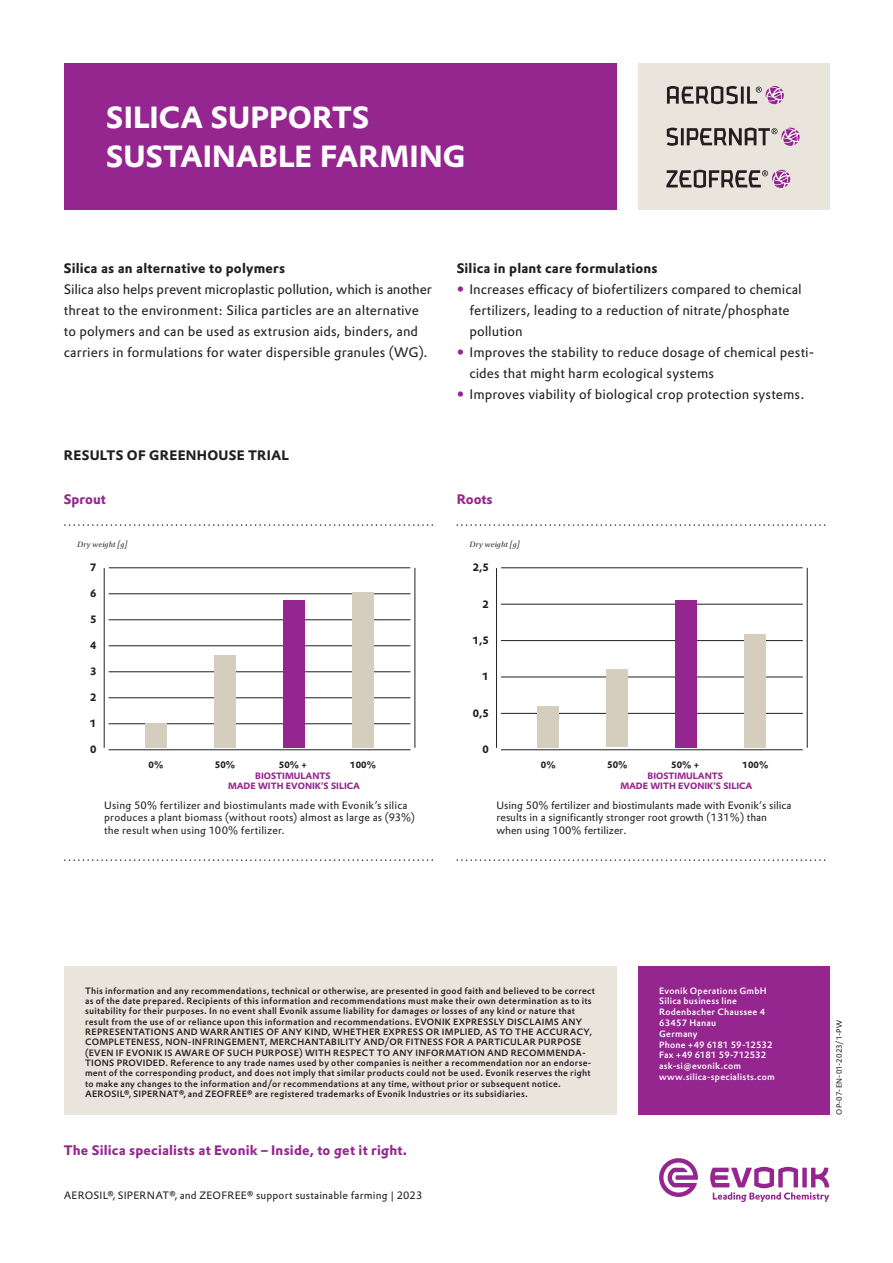
<style>
.page{position:relative;width:893px;height:1263px;background:#fff}
.page>*{position:absolute;margin:0;border:0;box-sizing:border-box;transform-origin:0 0}
.t1{font:700 30px/39px "Evonik Prokyon";color:#fff}
.t2{font:13.5px/21px "Evonik Prokyon";letter-spacing:.005em;color:#231f20}
.t3{font:700 13.5px "Evonik Prokyon";letter-spacing:.015em;color:#231f20}
.t4{font:700 13.5px "Evonik Prokyon";letter-spacing:.015em;color:#95268f}
.t5{font:10.5px/12.6px "Evonik Prokyon";letter-spacing:.015em;color:#231f20}
.t6{font:700 10.5px "Evonik Prokyon";color:#231f20}
.t7{font:700 9.3px "Evonik Prokyon";color:#231f20}
.t8{font:500 9px/10.4px "Evonik Prokyon";letter-spacing:.025em;color:#231f20}
.t9{font:500 9px/10.8px "Evonik Prokyon";letter-spacing:.025em;color:#fff}
.t10{font:700 9px/10.8px "Evonik Prokyon";color:#95268f;text-align:center}
.t11{font:700 9px "Evonik Prokyon";color:#231f20}
.t12{font:italic 7.5px "Evonik Antares";color:#231f20}
.t13{font:7.5px "Evonik Prokyon";letter-spacing:.02em;color:#231f20}
</style>
<div class="page">
<div style="left:64px;top:64px;width:553px;height:146px;background:#95268f"></div>
<svg style="left:710px;top:1167px;width:119px;height:35px"></svg>
<svg style="left:659px;top:1158px;width:39px;height:39px"></svg>
<div style="left:638px;top:64px;width:191px;height:146px;background:#e9e5dd"></div>
<div style="left:64px;top:966px;width:553px;height:149px;background:#e9e5dd"></div>
<div style="left:638px;top:966px;width:191px;height:149px;background:#95268f"></div>
<svg style="left:65px;top:859px;width:368px;height:2px"></svg>
<svg style="left:65px;top:524px;width:368px;height:2px"></svg>
<hr style="left:109px;top:567px;width:301px;height:1px;background:#231f20">
<hr style="left:109px;top:619px;width:301px;height:1px;background:#231f20">
<hr style="left:109px;top:593px;width:301px;height:1px;background:#231f20">
<hr style="left:109px;top:671px;width:301px;height:1px;background:#231f20">
<hr style="left:109px;top:645px;width:301px;height:1px;background:#231f20">
<hr style="left:109px;top:697px;width:301px;height:1px;background:#231f20">
<hr style="left:109px;top:723px;width:301px;height:1px;background:#231f20">
<hr style="left:104px;top:568px;width:1px;height:180px;background:#231f20">
<hr style="left:414px;top:568px;width:1px;height:180px;background:#231f20">
<div style="left:145px;top:723px;width:22px;height:25px;background:#d5cdbe"></div>
<div style="left:283px;top:600px;width:22px;height:148px;background:#95268f"></div>
<div style="left:214px;top:655px;width:22px;height:92px;background:#d5cdbe"></div>
<div style="left:352px;top:592px;width:22px;height:156px;background:#d5cdbe"></div>
<hr style="left:109px;top:749px;width:301px;height:1px;background:#231f20">
<svg style="left:457px;top:524px;width:369px;height:2px"></svg>
<svg style="left:457px;top:859px;width:369px;height:2px"></svg>
<hr style="left:501px;top:567px;width:302px;height:1px;background:#231f20">
<hr style="left:501px;top:640px;width:302px;height:1px;background:#231f20">
<hr style="left:501px;top:604px;width:302px;height:1px;background:#231f20">
<hr style="left:501px;top:677px;width:302px;height:1px;background:#231f20">
<hr style="left:501px;top:713px;width:302px;height:1px;background:#231f20">
<hr style="left:496px;top:568px;width:1px;height:180px;background:#231f20">
<hr style="left:807px;top:568px;width:1px;height:180px;background:#231f20">
<div style="left:538px;top:707px;width:21px;height:41px;background:#d5cdbe"></div>
<div style="left:676px;top:600px;width:21px;height:148px;background:#95268f"></div>
<div style="left:607px;top:670px;width:21px;height:77px;background:#d5cdbe"></div>
<div style="left:745px;top:634px;width:21px;height:114px;background:#d5cdbe"></div>
<hr style="left:501px;top:749px;width:302px;height:1px;background:#231f20">
<svg style="left:667px;top:128px;width:11px;height:18px"></svg>
<hr style="left:681px;top:128px;width:3px;height:17px;background:#231f20">
<svg style="left:687px;top:128px;width:113px;height:18px"></svg>
<svg style="left:666px;top:170px;width:124px;height:18px"></svg>
<svg style="left:667px;top:86px;width:71px;height:18px"></svg>
<hr style="left:741px;top:86px;width:3px;height:18px;background:#231f20">
<svg style="left:747px;top:86px;width:37px;height:18px"></svg>
<h1 class="t1" style="left:106px;top:95px;width:360px">SILICA SUPPORTS<br>SUSTAINABLE FARMING</h1>
<h2 class="t3" style="left:64px;top:257px;width:223px">Silica as an alternative to polymers</h2>
<p class="t2" style="left:64px;top:278px;width:370px">Silica also helps prevent microplastic pollution, which is another threat to the environment: Silica particles are an alternative to polymers and can be used as extrusion aids, binders, and carriers in formulations for water dispersible granules (WG).</p>
<h2 class="t3" style="left:64px;top:444px;width:227px">RESULTS OF GREENHOUSE TRIAL</h2>
<h2 class="t3" style="left:457px;top:257px;width:202px">Silica in plant care formulations</h2>
<p class="t2" style="left:469px;top:278px;width:346px">Increases efficacy of biofertilizers compared to chemical fertilizers, leading to a reduction of nitrate/phosphate pollution<br>Improves the stability to reduce dosage of chemical pesti&shy;cides that might harm ecological systems<br>Improves viability of biological crop protection systems.</p>
<h2 class="t4" style="left:64px;top:488px;width:44px">Sprout</h2>
<h2 class="t4" style="left:457px;top:488px;width:38px">Roots</h2>
<p class="t12" style="left:78px;top:538px;width:51px">Dry weight [g]</p>
<p class="t6" style="left:90px;top:559px;width:8px">7</p>
<p class="t6" style="left:90px;top:585px;width:8px">6</p>
<p class="t6" style="left:90px;top:611px;width:8px">5</p>
<p class="t6" style="left:90px;top:637px;width:8px">4</p>
<p class="t6" style="left:90px;top:663px;width:8px">3</p>
<p class="t6" style="left:90px;top:689px;width:8px">2</p>
<p class="t6" style="left:90px;top:715px;width:8px">1</p>
<p class="t6" style="left:90px;top:741px;width:8px">0</p>
<p class="t7" style="left:215px;top:757px;width:22px">50%</p>
<p class="t11" style="left:149px;top:757px;width:16px">0%</p>
<p class="t11" style="left:279px;top:757px;width:29px">50% +</p>
<p class="t11" style="left:350px;top:757px;width:27px">100%</p>
<p class="t10" style="left:228px;top:769px;width:134px">BIOSTIMULANTS<br>MADE WITH EVONIK’S SILICA</p>
<p class="t5" style="left:104px;top:798px;width:312px">Using 50% fertilizer and biostimulants made with Evonik’s silica produces a plant biomass (without roots) almost as large as (93%) the result when using 100% fertilizer.</p>
<p class="t12" style="left:470px;top:538px;width:51px">Dry weight [g]</p>
<p class="t6" style="left:473px;top:559px;width:18px">2,5</p>
<p class="t6" style="left:482px;top:595px;width:8px">2</p>
<p class="t6" style="left:473px;top:632px;width:18px">1,5</p>
<p class="t6" style="left:482px;top:668px;width:8px">1</p>
<p class="t6" style="left:473px;top:704px;width:18px">0,5</p>
<p class="t6" style="left:482px;top:741px;width:8px">0</p>
<p class="t11" style="left:541px;top:757px;width:16px">0%</p>
<p class="t7" style="left:607px;top:757px;width:22px">50%</p>
<p class="t11" style="left:743px;top:757px;width:27px">100%</p>
<p class="t11" style="left:671px;top:757px;width:29px">50% +</p>
<p class="t10" style="left:620px;top:769px;width:134px">BIOSTIMULANTS<br>MADE WITH EVONIK’S SILICA</p>
<p class="t5" style="left:496px;top:798px;width:296px">Using 50% fertilizer and biostimulants made with Evonik’s silica results in a significantly stronger root growth (131%) than when using 100% fertilizer.</p>
<p class="t8" style="left:85px;top:985px;width:511px">This information and any recommendations, technical or otherwise, are presented in good faith and believed to be correct as of the date prepared. Recipients of this information and recommendations must make their own determination as to its suitability for their purposes. In no event shall Evonik assume liability for damages or losses of any kind or nature that result from the use of or reliance upon this information and recommendations. EVONIK EXPRESSLY DISCLAIMS ANY REPRESENTATIONS AND WARRANTIES OF ANY KIND, WHETHER EXPRESS OR IMPLIED, AS TO THE ACCURACY, COMPLETENESS, NON-INFRINGEMENT, MERCHANTABILITY AND/OR FITNESS FOR A PARTICULAR PURPOSE (EVEN IF EVONIK IS AWARE OF SUCH PURPOSE) WITH RESPECT TO ANY INFORMATION AND RECOMMENDA-TIONS PROVIDED. Reference to any trade names used by other companies is neither a recommendation nor an endorse&shy;ment of the corresponding product, and does not imply that similar products could not be used. Evonik reserves the right to make any changes to the information and/or recommendations at any time, without prior or subsequent notice.<br>AEROSIL®, SIPERNAT®, and ZEOFREE® are registered trademarks of Evonik Industries or its subsidiaries.</p>
<p class="t9" style="left:659px;top:984px;width:117px">Evonik Operations GmbH<br>Silica business line<br>Rodenbacher Chaussee 4<br>63457 Hanau<br>Germany<br>Phone +49 6181 59-12532<br>Fax +49 6181 59-712532 ask-si@evonik.com www.silica-specialists.com</p>
<h2 class="t4" style="left:64px;top:1139px;width:345px">The Silica specialists at Evonik – Inside, to get it right.</h2>
<p class="t5" style="left:64px;top:1188px;width:360px">AEROSIL®, SIPERNAT®, and ZEOFREE® support sustainable farming | 2023</p>
<p class="t13" style="left:833px;top:1115px;width:96px;rotate:-90deg">OP-07-EN-01-2023/1-PW</p>
</div>
